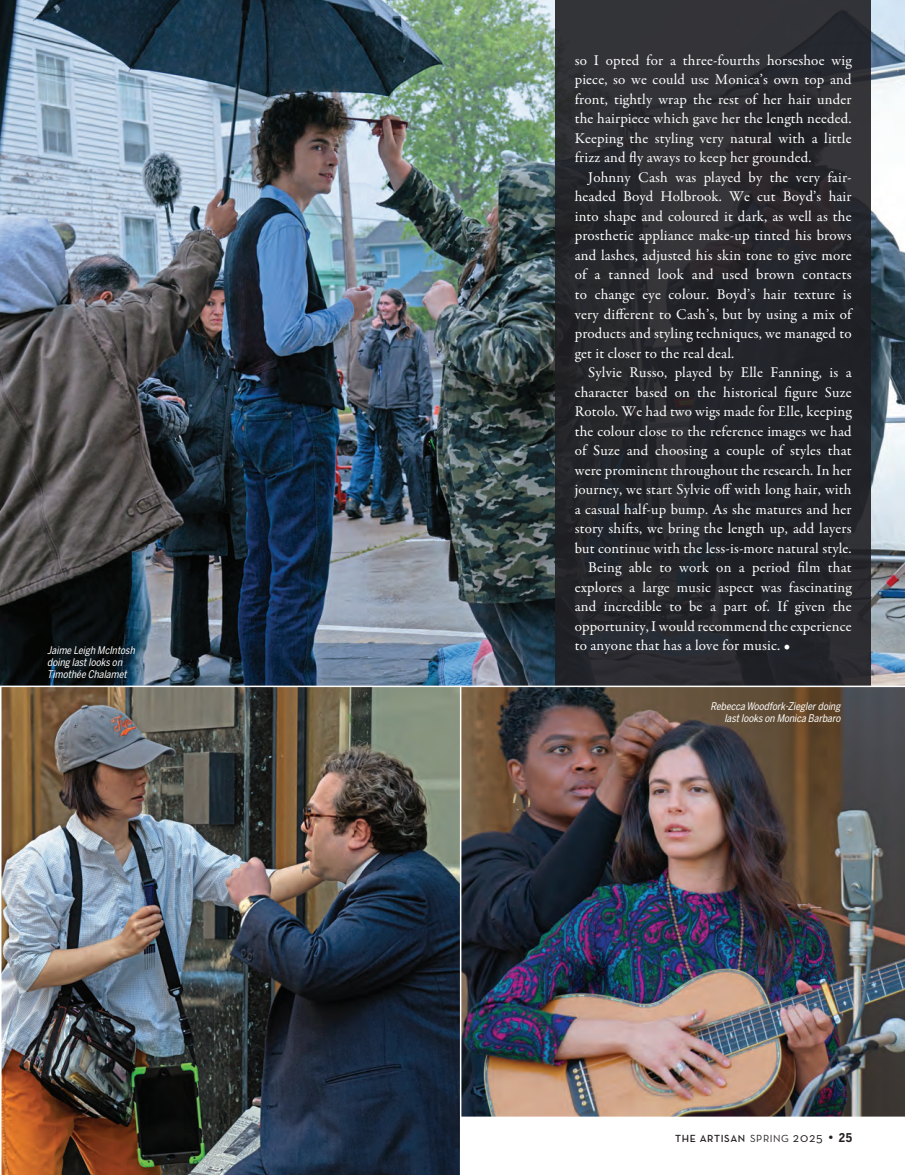
<style>
.page{position:relative;width:905px;height:1175px;background:#fff}
.page>*{position:absolute;margin:0;border:0;box-sizing:border-box;transform-origin:0 0}
.ARTISAN__Body{font:15px/19.5px "Garamond Premr Pro";letter-spacing:.01em;color:#fff;text-align:justify}
.t1{font:italic 10.5px/12px "Benton Sans Cond";color:#fff;text-align:right}
.t2{font:600 10.5px "Neutra Text";letter-spacing:.055em;color:#231f20}
.s1{font-weight:400}
.s2{font-weight:400;font-size:13.5px}
.s3{font-family:"Benton Sans Cond";font-weight:700;font-size:13.5px}
.s4{font-family:"Benton Sans Cond";font-weight:700;font-size:12px}
</style>
<div class="page">
<img style="left:0;top:0;width:904px;height:685px">
<div style="left:555px;top:0;width:315px;height:696px;background:linear-gradient(to bottom,#2f2f33,#202227)"></div>
<img style="left:461px;top:685px;width:443px;height:432px">
<img style="left:0;top:685px;width:461px;height:489px">
<p class="t1" style="left:47px;top:643px;width:91px;text-align:left">Jaime Leigh McIntosh doing lastlooks on<br>Timothée Chalamet</p>
<p class="ARTISAN__Body" style="left:574px;top:51px;width:278px">so I opted for a three-fourths horseshoe wig piece, so we could use Monica’s own top and front, tightly wrap the rest of her hair under the hairpiece which gave her the length needed.<br>Keeping the styling very natural with a little frizz and fly aways to keep her grounded.</p>
<p class="ARTISAN__Body" style="left:574px;top:168px;width:278px;text-indent:14px">Johnny Cash was played by the very fair&shy;headed Boyd Holbrook. We cut Boyd’s hair into shape and coloured it dark, as well as the prosthetic appliance make-up tinted his brows and lashes, adjusted his skin tone to give more of a tanned look and used brown contacts to change eye colour. Boyd’s hair texture is very different to Cash’s, but by using a mix of products and styling techniques, we managed to get it closer to the real deal.</p>
<p class="ARTISAN__Body" style="left:574px;top:363px;width:278px;text-indent:14px">Sylvie Russo, played by Elle Fanning, is a character based on the historical figure Suze Rotolo. We had two wigs made for Elle, keeping the colour close to the reference images we had of Suze and choosing a couple of styles that were prominent throughout the research. In her journey, we start Sylvie off with long hair, with a casual half-up bump. As she matures and her story shifts, we bring the length up, add layers but continue with the less-is-more natural style.</p>
<p class="ARTISAN__Body" style="left:574px;top:558px;width:278px;text-indent:14px">Being able to work on a period film that explores a large music aspect was fascinating and incredible to be a part of. If given the opportunity, I would recommend the experience to anyone that has a love for music. •</p>
<p class="t1" style="left:710px;top:700px;width:134px">Rebecca Woodfork-Zieglerdoing lastlooks on Monica Barbaro</p>
<p class="t2" style="left:675px;top:1131px;width:178px">THE ARTISAN <span class="s1">SPRING</span> <span class="s2">2025</span> <span class="s3">•</span> <span class="s4">25</span></p>
</div>
